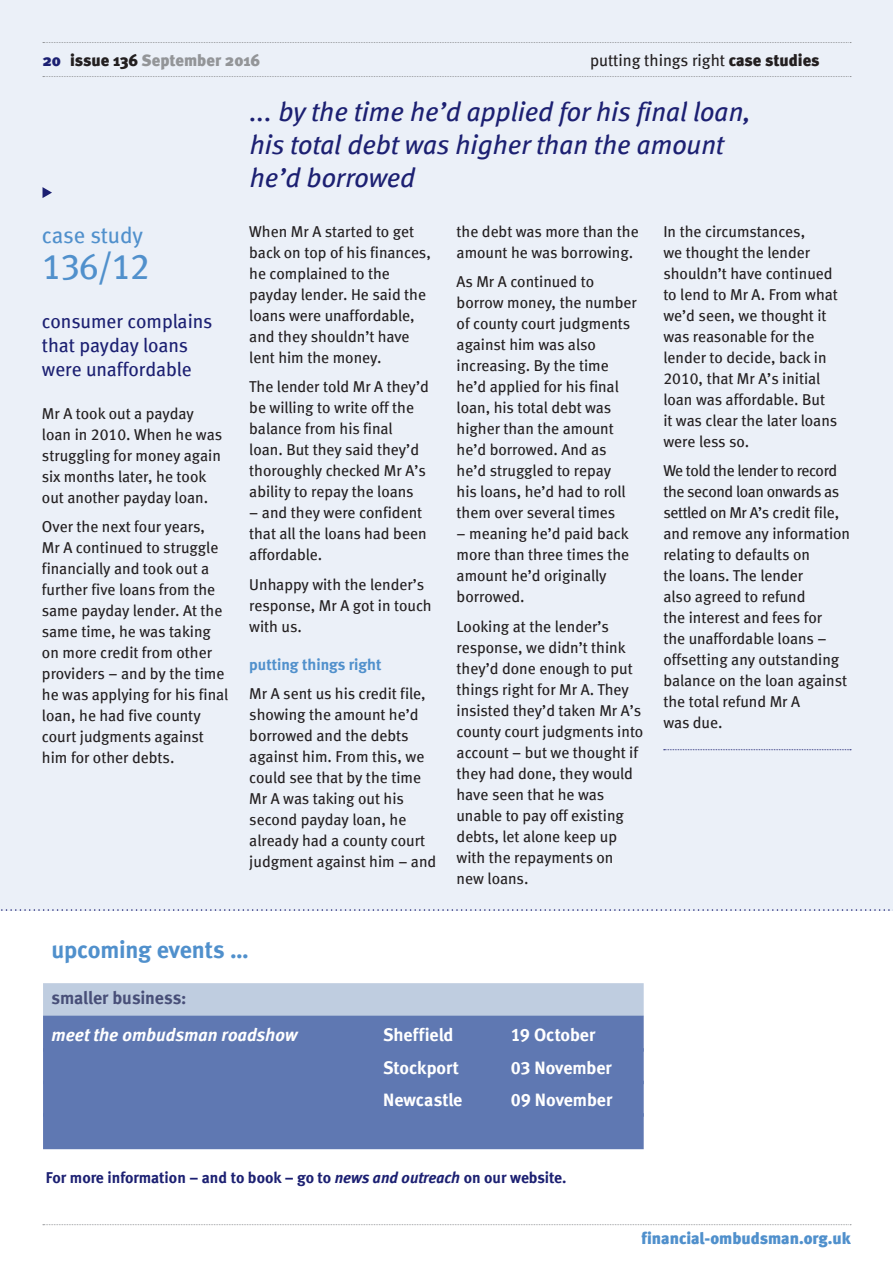
<style>
.page{position:relative;width:893px;height:1263px;background:#fff}
.page>*{position:absolute;margin:0;border:0;box-sizing:border-box;transform-origin:0 0}
.t1{font:36px "Meta Book LF";color:#5090cc}
.t2{font:italic 27px/33px "Meta Book LF";color:#1c2072}
.t3{font:24px "Meta Bold LF";letter-spacing:-.01em;color:#5090cc}
.t4{font:22.5px "Meta Book LF";letter-spacing:-.005em;color:#5090cc}
.t5{font:19.5px/24px "Meta Book LF";letter-spacing:-.005em;color:#1c2072}
.t6{font:18px "Meta Bold LF";letter-spacing:-.005em;color:#fff}
.t7{font:italic 18px "Meta Bold LF";color:#fff}
.t8{font:18px "Meta Bold LF";letter-spacing:-.005em;color:#484f78}
.t9{font:16.5px "Meta Book LF";color:#231f20}
.t10{font:900 16.5px "Meta";color:#5090cc}
.t11{font:900 16.5px "Meta";color:#939598}
.t12{font:15.75px/21px "Meta Book LF";color:#231f20}
.t13{font:15.75px "Meta Bold LF";color:#1c2072}
.t14{font:15.75px "Meta Bold LF";color:#5090cc}
.s1{color:#1c2072}
.s2{color:#231f20}
.s3{font-family:"Meta";font-weight:900}
.s4{font-style:italic}
</style>
<div class="page">
<svg style="left:43px;top:1224px;width:808px;height:1px"></svg>
<div style="left:0;top:0;width:893px;height:910px;background:#ebf0f8"></div>
<svg style="left:43px;top:187px;width:9px;height:11px"></svg>
<div style="left:43px;top:983px;width:601px;height:33px;background:#bfcde0"></div>
<div style="left:43px;top:1016px;width:601px;height:36px;background:#5f78b2"></div>
<div style="left:43px;top:1048px;width:601px;height:36px;background:#5f78b2"></div>
<div style="left:43px;top:1081px;width:601px;height:36px;background:#5f78b2"></div>
<div style="left:43px;top:1113px;width:601px;height:36px;background:#5f78b2"></div>
<svg style="left:0;top:909px;width:893px;height:2px"></svg>
<svg style="left:664px;top:749px;width:187px;height:1px"></svg>
<svg style="left:43px;top:42px;width:808px;height:1px"></svg>
<svg style="left:43px;top:76px;width:808px;height:1px"></svg>
<p class="t11" style="left:43px;top:51px;width:219px"><span class="s1">20</span> <span class="s2">issue 136</span> September 2016</p>
<p class="t9" style="left:590px;top:51px;width:231px">putting things right <span class="s3">case studies</span></p>
<h5 class="t4" style="left:42px;top:222px;width:103px">case study</h5>
<h2 class="t1" style="left:42px;top:245px;width:109px">136/12</h2>
<h3 class="t5" style="left:42px;top:309px;width:172px">consumer complains that payday loans were unaffordable</h3>
<p class="t12" style="left:42px;top:402px;width:182px">Mr A took out a payday loan in 2010. When he was struggling for money again six months later, he took out another payday loan.</p>
<p class="t12" style="left:42px;top:516px;width:188px">Over the next four years,<br>Mr A continued to struggle financially and took out a further five loans from the same payday lender. At the same time, he was taking on more credit from other providers – and by the time he was applying for his final loan, he had five county court judgments against him for other debts.</p>
<h2 class="t2" style="left:250px;top:95px;width:503px">... by the time he’d applied for his final loan, his total debt was higher than the amount he’d borrowed</h2>
<p class="t12" style="left:663px;top:220px;width:176px">In the circumstances,<br>we thought the lender shouldn’t have continued to lend to Mr A. From what we’d seen, we thought it was reasonable for the lender to decide, back in<br>2010, that Mr A’s initial loan was affordable. But it was clear the later loans were less so.</p>
<p class="t12" style="left:663px;top:460px;width:188px">We told the lender to record the second loan onwards as settled on Mr A’s credit file, and remove any information relating to defaults on<br>the loans. The lender<br>also agreed to refund<br>the interest and fees for<br>the unaffordable loans – offsetting any outstanding balance on the loan against the total refund Mr A<br>was due.</p>
<p class="t12" style="left:457px;top:220px;width:184px">the debt was more than the amount he was borrowing.</p>
<p class="t12" style="left:457px;top:271px;width:182px">As Mr A continued to borrow money, the number of county court judgments against him was also increasing. By the time he’d applied for his final loan, his total debt was higher than the amount he’d borrowed. And as he’d struggled to repay<br>his loans, he’d had to roll them over several times</p>
<p class="t12" style="left:457px;top:523px;width:174px">– meaning he’d paid back more than three times the amount he’d originally borrowed.</p>
<p class="t12" style="left:457px;top:615px;width:188px">Looking at the lender’s response, we didn’t think they’d done enough to put things right for Mr A. They insisted they’d taken Mr A’s county court judgments into account – but we thought if they had done, they would have seen that he was unable to pay off existing debts, let alone keep up with the repayments on new loans.</p>
<p class="t12" style="left:249px;top:220px;width:183px">When Mr A started to get back on top of his finances, he complained to the payday lender. He said the loans were unaffordable, and they shouldn’t have lent him the money.</p>
<p class="t12" style="left:249px;top:376px;width:181px">The lender told Mr A they’d be willing to write off the balance from his final loan. But they said they’d thoroughly checked Mr A’s ability to repay the loans</p>
<p class="t12" style="left:249px;top:502px;width:179px">– and they were confident that all the loans had been affordable.</p>
<p class="t12" style="left:249px;top:573px;width:184px">Unhappy with the lender’s response, Mr A got in touch with us.</p>
<h6 class="t14" style="left:249px;top:655px;width:134px">putting things right</h6>
<p class="t12" style="left:249px;top:683px;width:189px">Mr A sent us his credit file, showing the amount he’d borrowed and the debts against him. From this, we could see that by the time<br>Mr A was taking out his second payday loan, he already had a county court judgment against him – and</p>
<h3 class="t3" style="left:52px;top:935px;width:199px">upcoming events …</h3>
<p class="t8" style="left:52px;top:987px;width:136px">smaller business:</p>
<p class="t7" style="left:52px;top:1024px;width:247px">meet the ombudsman roadshow</p>
<p class="t6" style="left:383px;top:1024px;width:72px">Sheffield</p>
<p class="t6" style="left:511px;top:1024px;width:86px">19 October</p>
<p class="t6" style="left:383px;top:1057px;width:77px">Stockport</p>
<p class="t6" style="left:511px;top:1057px;width:102px">03 November</p>
<p class="t6" style="left:383px;top:1089px;width:81px">Newcastle</p>
<p class="t6" style="left:511px;top:1089px;width:103px">09 November</p>
<p class="t13" style="left:46px;top:1168px;width:522px">For more information – and to book – go to <span class="s4">news and outreach</span> on our website.</p>
<p class="t10" style="left:642px;top:1229px;width:211px">financial-ombudsman.org.uk</p>
</div>
